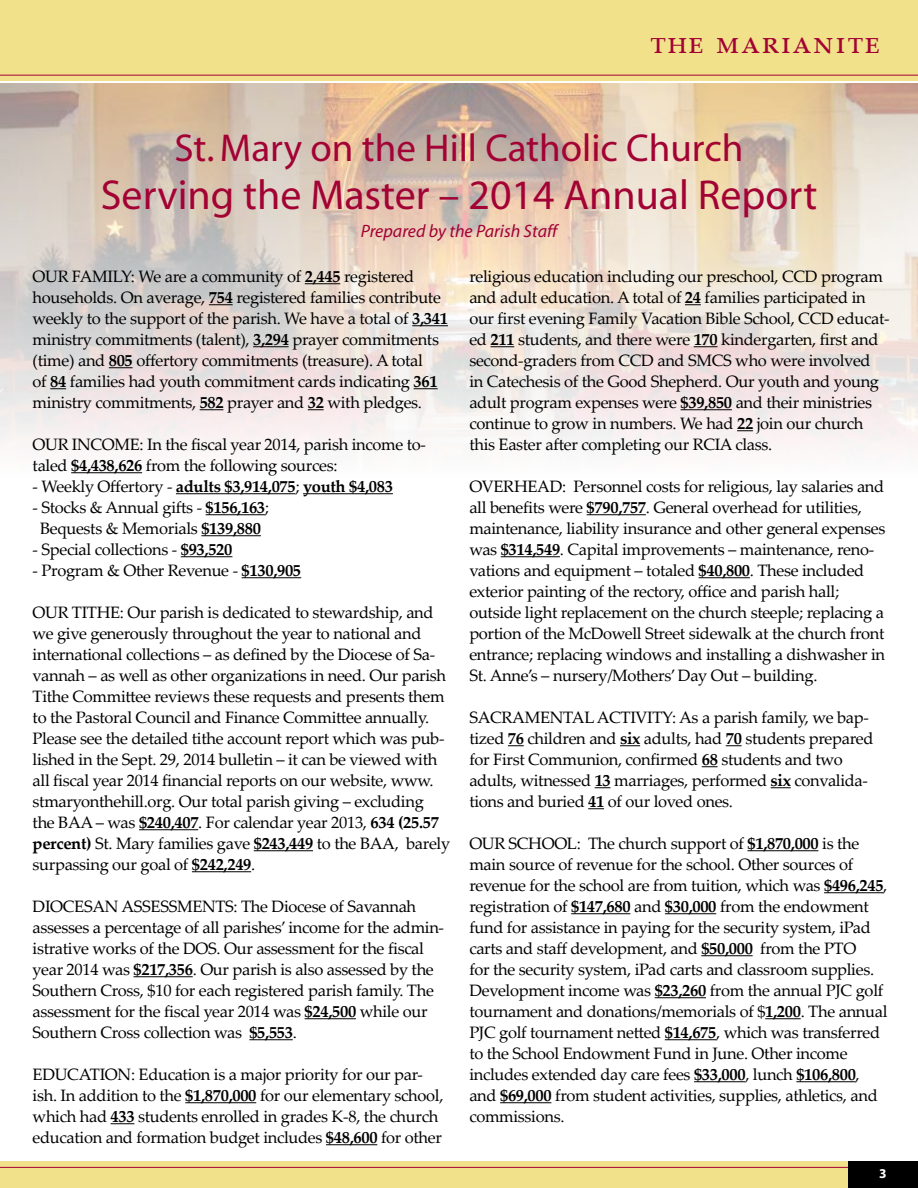
<style>
.page{position:relative;width:918px;height:1188px;background:#fff}
.page>*{position:absolute;margin:0;border:0;box-sizing:border-box;transform-origin:0 0}
.t1{font:42px "Myriad";color:#a30234}
.t2{font:39px "Myriad";color:#a30234}
.t3{font:33px "Palatino Linotype";color:#a30234}
.t4{font:italic 18px "Myriad";color:#a30234}
.t5{font:16.5px/21px "Palatino Linotype";letter-spacing:-.02em;color:#000}
.t6{font:700 16.5px "Palatino Linotype";letter-spacing:-.02em;color:#000}
.t7{font:700 13.5px "Myriad";color:#fff}
.s1{font-weight:700}
.s2{font-weight:400}
</style>
<div class="page">
<div style="left:0;top:1161px;width:918px;height:27px;background:#f2e18b"></div>
<hr style="left:0;top:1167px;width:918px;height:1px;background:#a30234">
<div style="left:848px;top:1161px;width:70px;height:27px;background:#000"></div>
<div style="left:0;top:0;width:918px;height:81px;background:#f2e18b"></div>
<hr style="left:0;top:75px;width:918px;height:1px;background:#a30234">
<img style="left:1px;top:83px;width:917px;height:391px">
<hr style="left:305px;top:283px;width:35px;height:1px;background:#000">
<svg style="left:209px;top:304px;width:24px;height:1px"></svg>
<hr style="left:412px;top:325px;width:36px;height:1px;background:#000">
<hr style="left:253px;top:346px;width:36px;height:1px;background:#000">
<svg style="left:109px;top:367px;width:24px;height:1px"></svg>
<svg style="left:50px;top:388px;width:16px;height:1px"></svg>
<svg style="left:414px;top:388px;width:24px;height:1px"></svg>
<svg style="left:200px;top:409px;width:23px;height:1px"></svg>
<svg style="left:308px;top:409px;width:16px;height:1px"></svg>
<hr style="left:71px;top:472px;width:71px;height:1px;background:#000">
<hr style="left:176px;top:493px;width:119px;height:1px;background:#000">
<hr style="left:303px;top:493px;width:90px;height:1px;background:#000">
<hr style="left:206px;top:514px;width:59px;height:1px;background:#000">
<hr style="left:201px;top:535px;width:60px;height:1px;background:#000">
<hr style="left:181px;top:556px;width:51px;height:1px;background:#000">
<hr style="left:242px;top:577px;width:59px;height:1px;background:#000">
<hr style="left:139px;top:829px;width:59px;height:1px;background:#000">
<hr style="left:254px;top:850px;width:59px;height:1px;background:#000">
<hr style="left:192px;top:871px;width:59px;height:1px;background:#000">
<hr style="left:134px;top:976px;width:59px;height:1px;background:#000">
<hr style="left:305px;top:1018px;width:51px;height:1px;background:#000">
<hr style="left:249px;top:1039px;width:44px;height:1px;background:#000">
<hr style="left:185px;top:1102px;width:71px;height:1px;background:#000">
<svg style="left:111px;top:1123px;width:23px;height:1px"></svg>
<hr style="left:326px;top:1144px;width:51px;height:1px;background:#000">
<svg style="left:685px;top:304px;width:16px;height:1px"></svg>
<svg style="left:490px;top:346px;width:24px;height:1px"></svg>
<svg style="left:694px;top:346px;width:23px;height:1px"></svg>
<hr style="left:681px;top:409px;width:51px;height:1px;background:#000">
<svg style="left:737px;top:430px;width:16px;height:1px"></svg>
<hr style="left:587px;top:514px;width:59px;height:1px;background:#000">
<hr style="left:501px;top:556px;width:59px;height:1px;background:#000">
<hr style="left:699px;top:577px;width:51px;height:1px;background:#000">
<svg style="left:508px;top:745px;width:16px;height:1px"></svg>
<svg style="left:620px;top:745px;width:20px;height:1px"></svg>
<svg style="left:726px;top:745px;width:16px;height:1px"></svg>
<svg style="left:702px;top:766px;width:16px;height:1px"></svg>
<svg style="left:595px;top:787px;width:16px;height:1px"></svg>
<svg style="left:771px;top:787px;width:20px;height:1px"></svg>
<svg style="left:588px;top:808px;width:16px;height:1px"></svg>
<hr style="left:748px;top:850px;width:70px;height:1px;background:#000">
<hr style="left:824px;top:892px;width:59px;height:1px;background:#000">
<hr style="left:571px;top:913px;width:59px;height:1px;background:#000">
<hr style="left:665px;top:913px;width:51px;height:1px;background:#000">
<hr style="left:701px;top:955px;width:52px;height:1px;background:#000">
<hr style="left:655px;top:997px;width:51px;height:1px;background:#000">
<hr style="left:765px;top:1018px;width:36px;height:1px;background:#000">
<hr style="left:665px;top:1039px;width:51px;height:1px;background:#000">
<hr style="left:694px;top:1081px;width:51px;height:1px;background:#000">
<hr style="left:796px;top:1081px;width:60px;height:1px;background:#000">
<hr style="left:500px;top:1102px;width:51px;height:1px;background:#000">
<h3 class="t3" style="left:650px;top:19px;width:232px">the marianite</h3>
<h2 class="t2" style="left:174px;top:128px;width:571px">St. Mary on the Hill Catholic Church</h2>
<h1 class="t1" style="left:101px;top:174px;width:718px">Serving the Master – 2014 Annual Report</h1>
<p class="t4" style="left:361px;top:222px;width:198px">Prepared by the Parish Staff</p>
<p class="t5" style="left:33px;top:265px;width:417px">OUR FAMILY: We are a community of <span class="s1">2,445</span> registered households. On average, <span class="s1">754</span> registered families contribute weekly to the support of the parish. We have a total of <span class="s1">3,341 </span>ministry commitments (talent), <span class="s1">3,294</span> prayer commitments (time) and <span class="s1">805</span> offertory commitments (treasure). A total<br>of <span class="s1">84</span> families had youth commitment cards indicating <span class="s1">361 </span>ministry commitments, <span class="s1">582</span> prayer and <span class="s1">32</span> with pledges.</p>
<p class="t5" style="left:33px;top:433px;width:395px">OUR INCOME: In the fiscal year 2014, parish income to&shy;taled <span class="s1">$4,438,626</span> from the following sources:</p>
<p class="t6" style="left:33px;top:475px;width:362px"><span class="s2">- Weekly Offertory -</span> adults $3,914,075<span class="s2">;</span> youth $4,083</p>
<p class="t5" style="left:33px;top:496px;width:238px;text-align:center">- Stocks &amp; Annual gifts - <span class="s1">$156,163</span>;<br>Bequests &amp; Memorials <span class="s1">$139,880</span></p>
<p class="t5" style="left:33px;top:538px;width:201px">- Special collections - <span class="s1">$93,520</span></p>
<p class="t5" style="left:33px;top:559px;width:270px">- Program &amp; Other Revenue - <span class="s1">$130,905</span></p>
<p class="t5" style="left:33px;top:601px;width:419px">OUR TITHE: Our parish is dedicated to stewardship, and we give generously throughout the year to national and international collections – as defined by the Diocese of Sa&shy;vannah – as well as other organizations in need. Our parish Tithe Committee reviews these requests and presents them to the Pastoral Council and Finance Committee annually.<br>Please see the detailed tithe account report which was pub&shy;lished in the Sept. 29, 2014 bulletin – it can be viewed with all fiscal year 2014 financial reports on our website, www. stmaryonthehill.org. Our total parish giving – excluding<br>the BAA – was <span class="s1">$240,407</span>. For calendar year 2013, <span class="s1">634 (25.57 percent)</span> St. Mary families gave <span class="s1">$243,449</span> to the BAA, barely surpassing our goal of <span class="s1">$242,249</span>.</p>
<p class="t5" style="left:33px;top:895px;width:413px">DIOCESAN ASSESSMENTS: The Diocese of Savannah assesses a percentage of all parishes’ income for the admin&shy;istrative works of the DOS. Our assessment for the fiscal year 2014 was <span class="s1">$217,356</span>. Our parish is also assessed by the Southern Cross, $10 for each registered parish family. The assessment for the fiscal year 2014 was <span class="s1">$24,500</span> while our Southern Cross collection was <span class="s1">$5,553</span>.</p>
<p class="t5" style="left:33px;top:1063px;width:412px">EDUCATION: Education is a major priority for our par&shy;ish. In addition to the <span class="s1">$1,870,000</span> for our elementary school, which had <span class="s1">433</span> students enrolled in grades K-8, the church education and formation budget includes <span class="s1">$48,600</span> for other</p>
<p class="t5" style="left:469px;top:265px;width:422px">religious education including our preschool, CCD program and adult education. A total of <span class="s1">24</span> families participated in our first evening Family Vacation Bible School, CCD educat&shy;ed <span class="s1">211</span> students, and there were <span class="s1">170</span> kindergarten, first and second-graders from CCD and SMCS who were involved<br>in Catechesis of the Good Shepherd. Our youth and young adult program expenses were <span class="s1">$39,850</span> and their ministries continue to grow in numbers. We had <span class="s1">22</span> join our church this Easter after completing our RCIA class.</p>
<p class="t5" style="left:469px;top:475px;width:418px">OVERHEAD: Personnel costs for religious, lay salaries and all benefits were <span class="s1">$790,757</span>. General overhead for utilities, maintenance, liability insurance and other general expenses was <span class="s1">$314,549</span>. Capital improvements – maintenance, reno&shy;vations and equipment – totaled <span class="s1">$40,800</span>. These included exterior painting of the rectory, office and parish hall; outside light replacement on the church steeple; replacing a portion of the McDowell Street sidewalk at the church front entrance; replacing windows and installing a dishwasher in St. Anne’s – nursery/Mothers’ Day Out – building.</p>
<p class="t5" style="left:469px;top:706px;width:406px">SACRAMENTAL ACTIVITY: As a parish family, we bap&shy;tized <span class="s1">76</span> children and <span class="s1">six</span> adults, had <span class="s1">70</span> students prepared for First Communion, confirmed <span class="s1">68</span> students and two adults, witnessed <span class="s1">13</span> marriages, performed <span class="s1">six</span> convalida&shy;tions and buried <span class="s1">41</span> of our loved ones.</p>
<p class="t5" style="left:469px;top:832px;width:420px">OUR SCHOOL: The church support of <span class="s1">$1,870,000</span> is the main source of revenue for the school. Other sources of revenue for the school are from tuition, which was <span class="s1">$496,245</span>, registration of <span class="s1">$147,680</span> and <span class="s1">$30,000</span> from the endowment fund for assistance in paying for the security system, iPad carts and staff development, and <span class="s1">$50,000</span> from the PTO<br>for the security system, iPad carts and classroom supplies.<br>Development income was <span class="s1">$23,260</span> from the annual PJC golf tournament and donations/memorials of $<span class="s1">1,200</span>. The annual PJC golf tournament netted <span class="s1">$14,675</span>, which was transferred to the School Endowment Fund in June. Other income includes extended day care fees <span class="s1">$33,000</span>, lunch <span class="s1">$106,800</span>, and <span class="s1">$69,000</span> from student activities, supplies, athletics, and commissions.</p>
<p class="t7" style="left:879px;top:1166px;width:9px">3</p>
</div>
